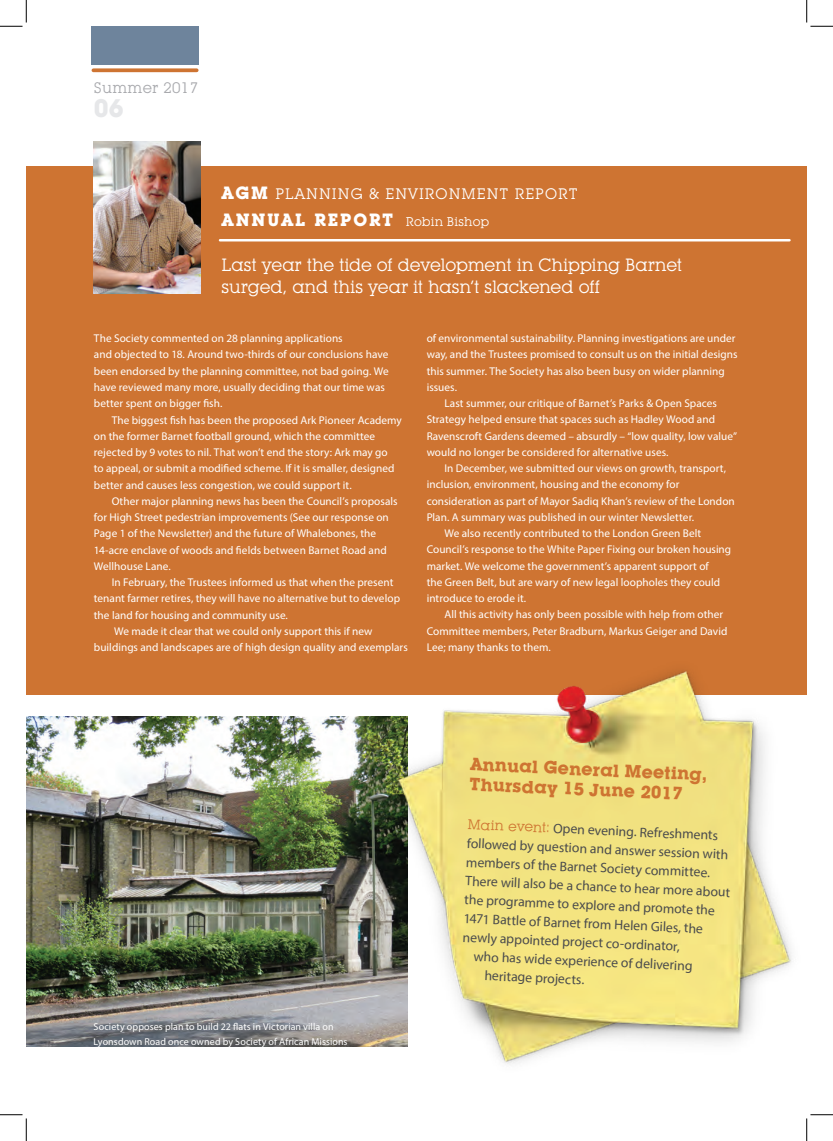
<style>
.page{position:relative;width:833px;height:1141px;background:#fff}
.page>*{position:absolute;margin:0;border:0;box-sizing:border-box;transform-origin:0 0}
.t1{font:700 25px "Lubalin Graph IT Cby BT";color:#e6e7e9}
.t2{font:17.5px/22.5px "Lubalin Graph IT Cby BT";letter-spacing:-.015em;color:#fff}
.t3{font:700 17.5px/20.2px "Lubalin Graph IT Cby BT";color:#ce7432}
.t4{font:700 17.5px "Lubalin Graph IT Cby BT";letter-spacing:.1em;color:#fff}
.t5{font:15px "Lubalin Graph IT Cby BT";letter-spacing:.07em;color:#fff}
.t6{font:15px "Lubalin Graph IT Cby BT";letter-spacing:.02em;color:#a8a9ad}
.t7{font:13.75px "Myriad Pro";color:#4b4c4d}
.t8{font:11.25px/16.2px "Myriad Pro";letter-spacing:.005em;color:#fff}
.t9{font:10px/15px "Myriad Pro";letter-spacing:.01em;color:#fff}
.s1{font-weight:700;font-size:17.5px}
.s2{font-weight:400;font-size:12.5px}
.s3{font-family:"Lubalin Graph IT Cby BT";color:#ce7432}
</style>
<div class="page">
<div style="left:92px;top:26px;width:107px;height:39px;background:#6e849c"></div>
<svg style="left:93px;top:68px;width:103px;height:4px"></svg>
<div style="left:26px;top:166px;width:780px;height:528px;background:#ce7432"></div>
<hr style="left:220px;top:239px;width:569px;height:2px;background:#fff">
<img style="left:94px;top:141px;width:106px;height:153px">
<img style="left:26px;top:716px;width:346px;height:330px">
<img style="left:372px;top:670px;width:434px;height:394px">
<svg style="left:0;top:0;width:27px;height:27px"></svg>
<svg style="left:0;top:1114px;width:27px;height:26px"></svg>
<svg style="left:806px;top:0;width:26px;height:27px"></svg>
<svg style="left:806px;top:1114px;width:26px;height:26px"></svg>
<h3 class="t6" style="left:94px;top:78px;width:106px">Summer 2017</h3>
<h1 class="t1" style="left:94px;top:93px;width:31px">06</h1>
<h3 class="t5" style="left:221px;top:185px;width:357px"><span class="s1">AGM</span> PLANNING &amp; ENVIRONMENT REPORT</h3>
<h2 class="t4" style="left:221px;top:209px;width:269px">ANNUAL REPORT <span class="s2">Robin Bishop</span></h2>
<h2 class="t2" style="left:221px;top:253px;width:462px">Last year the tide of development in Chipping Barnet surged, and this year it hasn’t slackened off</h2>
<p class="t8" style="left:94px;top:330px;width:296px">The Society commented on 28 planning applications<br>and objected to 18. Around two-thirds of our conclusions have been endorsed by the planning committee, not bad going. We have reviewed many more, usually deciding that our time was better spent on bigger fish.</p>
<p class="t8" style="left:94px;top:411px;width:309px;text-indent:18px">The biggest fish has been the proposed Ark Pioneer Academy on the former Barnet football ground, which the committee rejected by 9 votes to nil. That won’t end the story: Ark may go<br>to appeal, or submit a modified scheme. If it is smaller, designed better and causes less congestion, we could support it.</p>
<p class="t8" style="left:94px;top:492px;width:305px;text-indent:18px">Other major planning news has been the Council’s proposals for High Street pedestrian improvements (See our response on Page 1 of the Newsletter) and the future of Whalebones, the 14-acre enclave of woods and fields between Barnet Road and Wellhouse Lane.</p>
<p class="t8" style="left:112px;top:574px;width:283px">In February, the Trustees informed us that when the present</p>
<p class="t8" style="left:94px;top:590px;width:307px">tenant farmer retires, they will have no alternative but to develop</p>
<p class="t8" style="left:94px;top:606px;width:195px">the land for housing and community use.</p>
<p class="t8" style="left:114px;top:622px;width:260px">We made it clear that we could only support this if new</p>
<p class="t8" style="left:94px;top:639px;width:315px">buildings and landscapes are of high design quality and exemplars</p>
<p class="t8" style="left:426px;top:330px;width:310px">of environmental sustainability. Planning investigations are under</p>
<p class="t8" style="left:426px;top:346px;width:312px">way, and the Trustees promised to consult us on the initial designs</p>
<p class="t8" style="left:426px;top:362px;width:299px">this summer. The Society has also been busy on wider planning</p>
<p class="t8" style="left:426px;top:379px;width:32px">issues.</p>
<p class="t8" style="left:444px;top:395px;width:274px">Last summer, our critique of Barnet’s Parks &amp; Open Spaces</p>
<p class="t8" style="left:426px;top:411px;width:290px">Strategy helped ensure that spaces such as Hadley Wood and</p>
<p class="t8" style="left:426px;top:427px;width:312px">Ravenscroft Gardens deemed – absurdly – “low quality, low value”</p>
<p class="t8" style="left:426px;top:444px;width:243px">would no longer be considered for alternative uses.</p>
<p class="t8" style="left:444px;top:460px;width:283px">In December, we submitted our views on growth, transport,</p>
<p class="t8" style="left:426px;top:476px;width:254px">inclusion, environment, housing and the economy for</p>
<p class="t8" style="left:426px;top:492px;width:309px">consideration as part of Mayor Sadiq Khan’s review of the London</p>
<p class="t8" style="left:426px;top:509px;width:269px">Plan. A summary was published in our winter Newsletter.</p>
<p class="t8" style="left:444px;top:525px;width:258px">We also recently contributed to the London Green Belt</p>
<p class="t8" style="left:426px;top:541px;width:306px">Council’s response to the White Paper Fixing our broken housing</p>
<p class="t8" style="left:426px;top:557px;width:283px">market. We welcome the government’s apparent support of</p>
<p class="t8" style="left:426px;top:574px;width:295px">the Green Belt, but are wary of new legal loopholes they could</p>
<p class="t8" style="left:426px;top:590px;width:101px">introduce to erode it.</p>
<p class="t8" style="left:444px;top:606px;width:280px">All this activity has only been possible with help from other</p>
<p class="t8" style="left:426px;top:622px;width:302px">Committee members, Peter Bradburn, Markus Geiger and David</p>
<p class="t8" style="left:426px;top:639px;width:126px">Lee; many thanks to them.</p>
<p class="t9" style="left:94px;top:1018px;width:255px">Society opposes plan to build 22 flats in Victorian villa on<br>Lyonsdown Road once owned by Society of African Missions</p>
<h2 class="t3" style="left:470px;top:752px;width:238px;rotate:3deg">Annual General Meeting,<br>Thursday 15 June 2017</h2>
<p class="t7" style="left:467px;top:817px;width:252px;rotate:2deg"><span class="s3">Main event:</span> Open evening. Refreshments</p>
<p class="t7" style="left:467px;top:835px;width:263px;rotate:2deg">followed by question and answer session with</p>
<p class="t7" style="left:466px;top:854px;width:246px;rotate:2deg">members of the Barnet Society committee.</p>
<p class="t7" style="left:465px;top:873px;width:266px;rotate:2deg">There will also be a chance to hear more about</p>
<p class="t7" style="left:464px;top:891px;width:252px;rotate:2deg">the programme to explore and promote the</p>
<p class="t7" style="left:463px;top:910px;width:241px;rotate:2deg">1471 Battle of Barnet from Helen Giles, the</p>
<p class="t7" style="left:463px;top:929px;width:218px;rotate:2deg">newly appointed project co-ordinator,</p>
<p class="t7" style="left:473px;top:948px;width:220px;rotate:2deg">who has wide experience of delivering</p>
<p class="t7" style="left:484px;top:967px;width:101px;rotate:2deg">heritage projects.</p>
</div>
